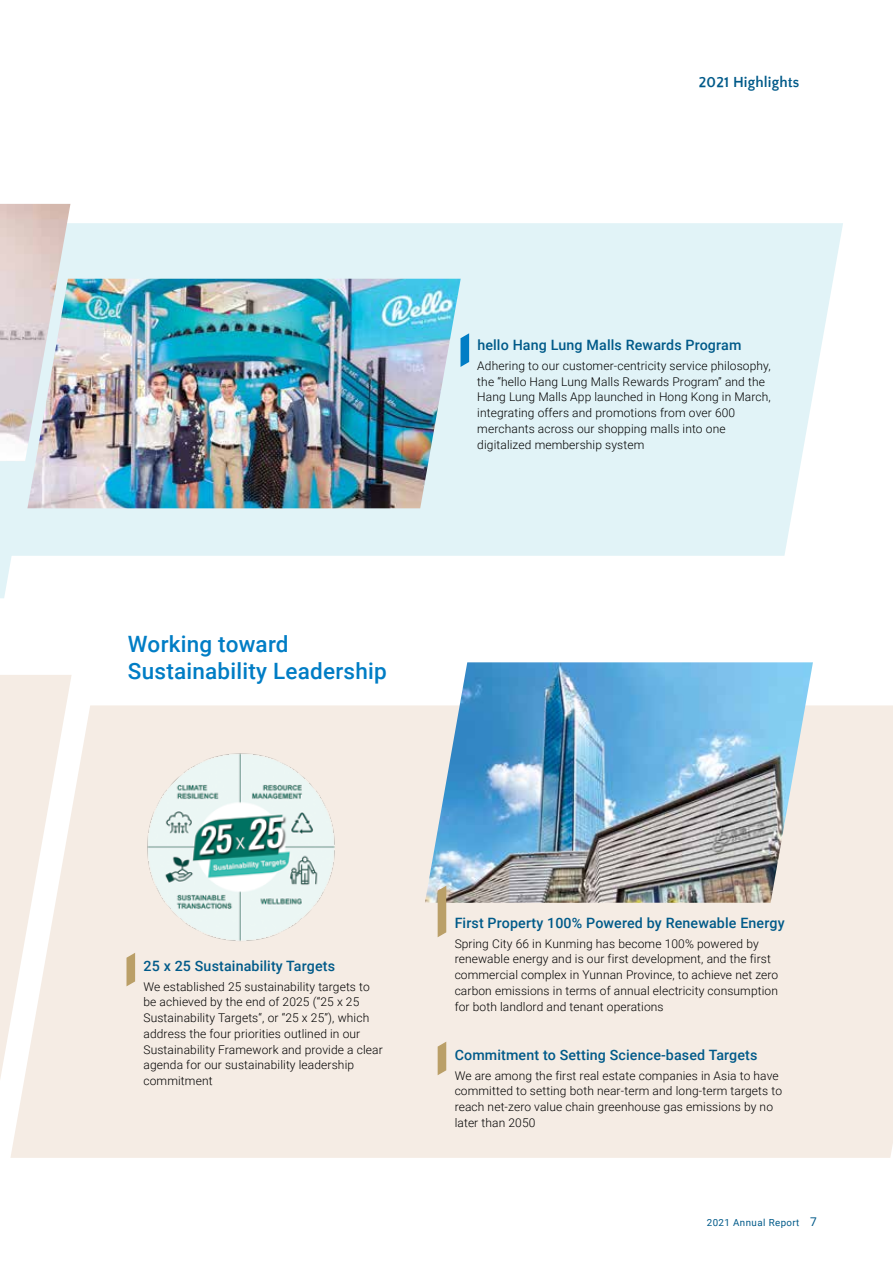
<style>
.page{position:relative;width:893px;height:1263px;background:#fff}
.page>*{position:absolute;margin:0;border:0;box-sizing:border-box;transform-origin:0 0}
.t1{font:500 22.5px/27px "Roboto";letter-spacing:.01em;color:#007dc5}
.t2{font:700 15px "Quattrocento Sans";letter-spacing:.01em;color:#005a89}
.t3{font:500 14.25px "Roboto";letter-spacing:.01em;color:#005a89}
.t4{font:300 12px/15.8px "Roboto";letter-spacing:.01em;color:#000}
.t5{font:9.75px "Roboto";letter-spacing:.04em;color:#005a89}
.s1{font-size:12px}
</style>
<div class="page">
<svg style="left:0;top:556px;width:12px;height:42px"></svg>
<div style="left:0;top:223px;width:843px;height:333px;background:#e1f3f7"></div>
<div style="left:0;top:675px;width:72px;height:404px;background:#f5ece4"></div>
<div style="left:10px;top:705px;width:883px;height:453px;background:#f5ece4"></div>
<img style="left:27px;top:279px;width:434px;height:229px">
<img style="left:0;top:204px;width:70px;height:257px">
<svg style="left:460px;top:333px;width:9px;height:34px"></svg>
<img style="left:425px;top:662px;width:388px;height:241px">
<svg style="left:126px;top:953px;width:9px;height:33px"></svg>
<svg style="left:438px;top:886px;width:8px;height:51px"></svg>
<svg style="left:438px;top:1042px;width:8px;height:33px"></svg>
<img style="left:145px;top:751px;width:191px;height:192px">
<p class="t2" style="left:699px;top:74px;width:102px">2021 Highlights</p>
<h1 class="t1" style="left:128px;top:630px;width:260px">Working toward<br>Sustainability Leadership</h1>
<p class="t3" style="left:477px;top:335px;width:266px">hello Hang Lung Malls Rewards Program</p>
<p class="t4" style="left:477px;top:357px;width:295px">Adhering to our customer-centricity service philosophy, the “hello Hang Lung Malls Rewards Program” and the Hang Lung Malls App launched in Hong Kong in March, integrating offers and promotions from over 600 merchants across our shopping malls into one digitalized membership system</p>
<p class="t3" style="left:144px;top:955px;width:193px">25 x 25 Sustainability Targets</p>
<p class="t4" style="left:144px;top:978px;width:241px">We established 25 sustainability targets to be achieved by the end of 2025 (“25 x 25<br>Sustainability Targets“, or “25 x 25”), which address the four priorities outlined in our Sustainability Framework and provide a clear agenda for our sustainability leadership commitment</p>
<p class="t3" style="left:455px;top:913px;width:331px">First Property 100% Powered by Renewable Energy</p>
<p class="t4" style="left:455px;top:935px;width:325px">Spring City 66 in Kunming has become 100% powered by renewable energy and is our first development, and the first commercial complex in Yunnan Province, to achieve net zero carbon emissions in terms of annual electricity consumption for both landlord and tenant operations</p>
<p class="t3" style="left:455px;top:1044px;width:304px">Commitment to Setting Science-based Targets</p>
<p class="t4" style="left:455px;top:1067px;width:329px">We are among the first real estate companies in Asia to have committed to setting both near-term and long-term targets to reach net-zero value chain greenhouse gas emissions by no later than 2050</p>
<p class="t5" style="left:707px;top:1216px;width:111px">2021 Annual Report <span class="s1">7</span></p>
</div>
